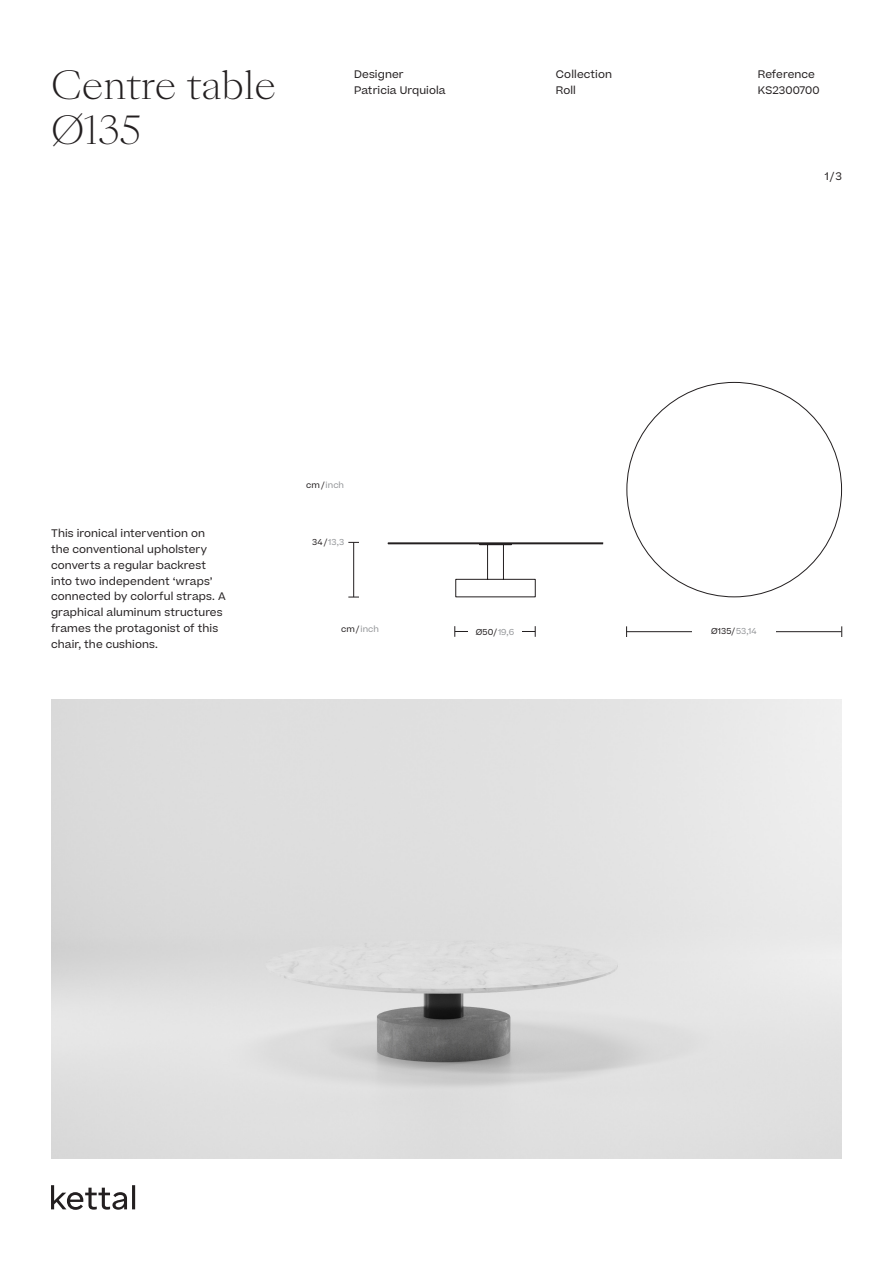
<style>
.page{position:relative;width:893px;height:1263px;background:#fff}
.page>*{position:absolute;margin:0;border:0;box-sizing:border-box;transform-origin:0 0}
.t1{font:300 37.5px "Sang Bleu Kingdom";color:#231f20}
.t2{font:10.5px/15.8px "Beatrice";letter-spacing:.01em;color:#231f20}
.Beatrice_5_5{font:8.25px "Beatrice";letter-spacing:.01em;color:#939598}
.Beatrice_5_5-2{font:8.25px "Beatrice";letter-spacing:.01em;color:#231f20}
.s1{color:#231f20}
.s2{color:#939598}
</style>
<div class="page">
<svg style="left:51px;top:1185px;width:84px;height:25px"></svg>
<img style="left:51px;top:699px;width:791px;height:460px">
<hr style="left:626px;top:631px;width:215px;height:1px;background:#231f20">
<hr style="left:455px;top:631px;width:80px;height:1px;background:#231f20">
<hr style="left:353px;top:542px;width:1px;height:55px;background:#231f20">
<div style="left:692px;top:624px;width:84px;height:14px;background:#fff"></div>
<div style="left:468px;top:624px;width:54px;height:15px;background:#fff"></div>
<svg style="left:388px;top:382px;width:454px;height:215px"></svg>
<p class="t1" style="left:51px;top:59px;width:227px">Centre table</p>
<p class="t1" style="left:51px;top:104px;width:92px">Ø135</p>
<p class="t2" style="left:354px;top:66px;width:51px">Designer</p>
<p class="t2" style="left:354px;top:82px;width:93px">Patricia Urquiola</p>
<p class="t2" style="left:556px;top:66px;width:58px">Collection</p>
<p class="t2" style="left:556px;top:82px;width:21px">Roll</p>
<p class="Beatrice_5_5" style="left:306px;top:480px;width:39px"><span class="s1">cm/</span> inch</p>
<p class="t2" style="left:758px;top:66px;width:59px">Reference</p>
<p class="t2" style="left:758px;top:82px;width:63px">KS2300700</p>
<p class="t2" style="left:825px;top:168px;width:19px">1/3</p>
<p class="t2" style="left:51px;top:525px;width:176px">This ironical intervention on the conventional upholstery converts a regular backrest into two independent ‘wraps’ connected by colorful straps. A graphical aluminum structures frames the protagonist of this chair, the cushions.</p>
<p class="Beatrice_5_5" style="left:312px;top:537px;width:33px"><span class="s1">34/</span> 13,3</p>
<p class="Beatrice_5_5" style="left:341px;top:623px;width:39px"><span class="s1">cm /</span> inch</p>
<p class="Beatrice_5_5-2" style="left:476px;top:626px;width:40px">Ø50/ <span class="s2">19,6</span></p>
<p class="Beatrice_5_5-2" style="left:711px;top:626px;width:47px">Ø135/<span class="s2">53,14</span></p>
</div>
